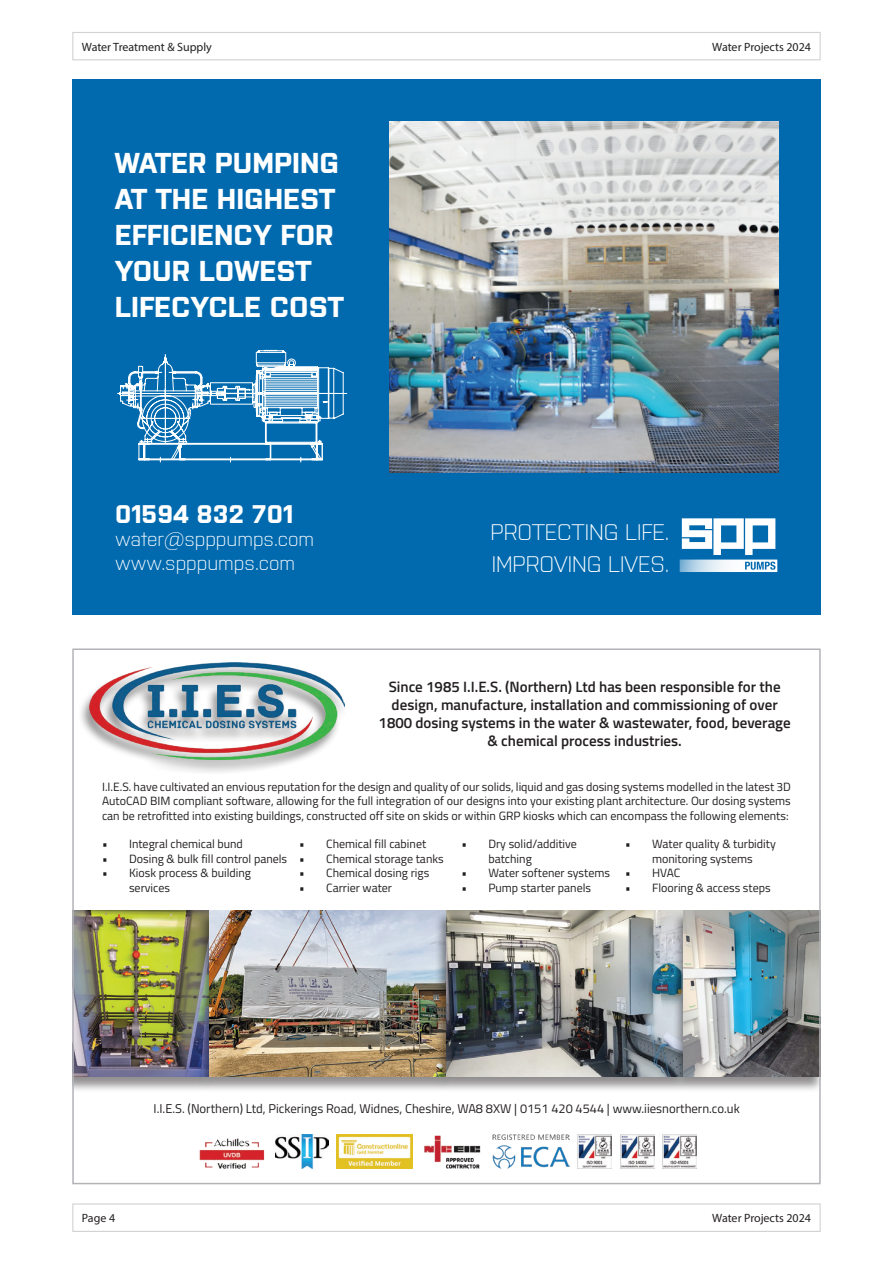
<style>
.page{position:relative;width:893px;height:1263px;background:#fff}
.page>*{position:absolute;margin:0;border:0;box-sizing:border-box;transform-origin:0 0}
.t1{font:700 28.65px/36px "Purista";color:#fff}
.t2{font:700 25.5px "Purista";color:#fff}
.t3{font:300 22.5px/31.5px "Purista";color:#fff}
.t4{font:300 19.5px/23.4px "Purista";color:#fff}
.t5{font:600 15px/18px "Titillium Web";color:#231f20;text-align:center}
.t6{font:12.75px "Titillium Web";color:#231f20}
.t7{font:12px/14.4px "Titillium Web";color:#231f20}
.Header___Footer{font:12px "Myriad Pro";color:#231f20}
</style>
<div class="page">
<div style="left:72px;top:79px;width:749px;height:535px;background:#016aaf"></div>
<svg style="left:679px;top:518px;width:99px;height:54px"></svg>
<img style="left:390px;top:121px;width:388px;height:352px">
<svg style="left:117px;top:350px;width:230px;height:113px"></svg>
<img style="left:199px;top:1138px;width:66px;height:30px">
<img style="left:275px;top:1134px;width:53px;height:34px">
<img style="left:337px;top:1134px;width:75px;height:34px">
<img style="left:424px;top:1135px;width:57px;height:33px">
<img style="left:492px;top:1134px;width:77px;height:34px">
<img style="left:578px;top:1134px;width:34px;height:34px">
<img style="left:620px;top:1134px;width:34px;height:34px">
<img style="left:663px;top:1134px;width:34px;height:34px">
<div style="left:78px;top:662px;width:270px;height:113px;background:#231f20;opacity:.5"></div>
<img style="left:89px;top:662px;width:255px;height:97px">
<div style="left:72px;top:910px;width:142px;height:183px;background:#231f20;opacity:.5"></div>
<img style="left:74px;top:911px;width:124px;height:166px">
<div style="left:198px;top:910px;width:253px;height:183px;background:#231f20;opacity:.5"></div>
<div style="left:435px;top:910px;width:253px;height:183px;background:#231f20;opacity:.5"></div>
<div style="left:672px;top:910px;width:149px;height:183px;background:#231f20;opacity:.5"></div>
<div style="left:72px;top:1203px;width:749px;height:29px;border:1px solid #d1d2d4"></div>
<div style="left:72px;top:32px;width:749px;height:28px;border:1px solid #d1d2d4"></div>
<p class="Header___Footer" style="left:82px;top:39px;width:131px">Water Treatment &amp; Supply</p>
<p class="Header___Footer" style="left:712px;top:39px;width:100px">Water Projects 2024</p>
<p class="t1" style="left:115px;top:143px;width:231px">WATER PUMPING<br>AT THE HIGHEST<br>EFFICIENCY FOR<br>YOUR LOWEST<br>LIFECYCLE COST</p>
<p class="t2" style="left:115px;top:495px;width:180px">01594 832 701</p>
<p class="t4" style="left:115px;top:526px;width:201px">water@spppumps.com www.spppumps.com</p>
<p class="t3" style="left:491px;top:515px;width:180px">PROTECTING LIFE.<br>IMPROVING LIVES.</p>
<p class="t5" style="left:379px;top:677px;width:414px">Since 1985 I.I.E.S. (Northern) Ltd has been responsible for the design, manufacture, installation and commissioning of over 1800 dosing systems in the water &amp; wastewater, food, beverage &amp; chemical process industries.</p>
<p class="t7" style="left:102px;top:779px;width:690px;text-align:justify">I.I.E.S. have cultivated an envious reputation for the design and quality of our solids, liquid and gas dosing systems modelled in the latest 3D AutoCAD BIM compliant software, allowing for the full integration of our designs into your existing plant architecture. Our dosing systems can be retrofitted into existing buildings, constructed off site on skids or within GRP kiosks which can encompass the following elements:</p>
<p class="t7" style="left:102px;top:836px;width:142px">• Integral chemical bund</p>
<p class="t7" style="left:102px;top:851px;width:187px">• Dosing &amp; bulk fill control panels</p>
<p class="t7" style="left:129px;top:865px;width:124px;text-indent:-27px">• Kiosk process &amp; building services</p>
<p class="t7" style="left:299px;top:836px;width:128px">• Chemical fill cabinet</p>
<p class="t7" style="left:299px;top:851px;width:146px">• Chemical storage tanks</p>
<p class="t7" style="left:299px;top:865px;width:132px">• Chemical dosing rigs</p>
<p class="t7" style="left:299px;top:879px;width:94px">• Carrier water</p>
<p class="t7" style="left:488px;top:836px;width:90px;text-indent:-27px">• Dry solid/additive batching</p>
<p class="t7" style="left:461px;top:865px;width:150px">• Water softener systems</p>
<p class="t7" style="left:461px;top:879px;width:131px">• Pump starter panels</p>
<p class="t7" style="left:625px;top:836px;width:152px;text-align:center">• Water quality &amp; turbidity monitoring systems</p>
<p class="t7" style="left:625px;top:865px;width:57px">• HVAC</p>
<p class="t7" style="left:625px;top:879px;width:147px">• Flooring &amp; access steps</p>
<p class="t6" style="left:154px;top:1099px;width:588px">I.I.E.S. (Northern) Ltd, Pickerings Road, Widnes, Cheshire, WA8 8XW | 0151 420 4544 | www.iiesnorthern.co.uk</p>
<p class="Header___Footer" style="left:82px;top:1211px;width:35px">Page 4</p>
<p class="Header___Footer" style="left:712px;top:1211px;width:100px">Water Projects 2024</p>
</div>
